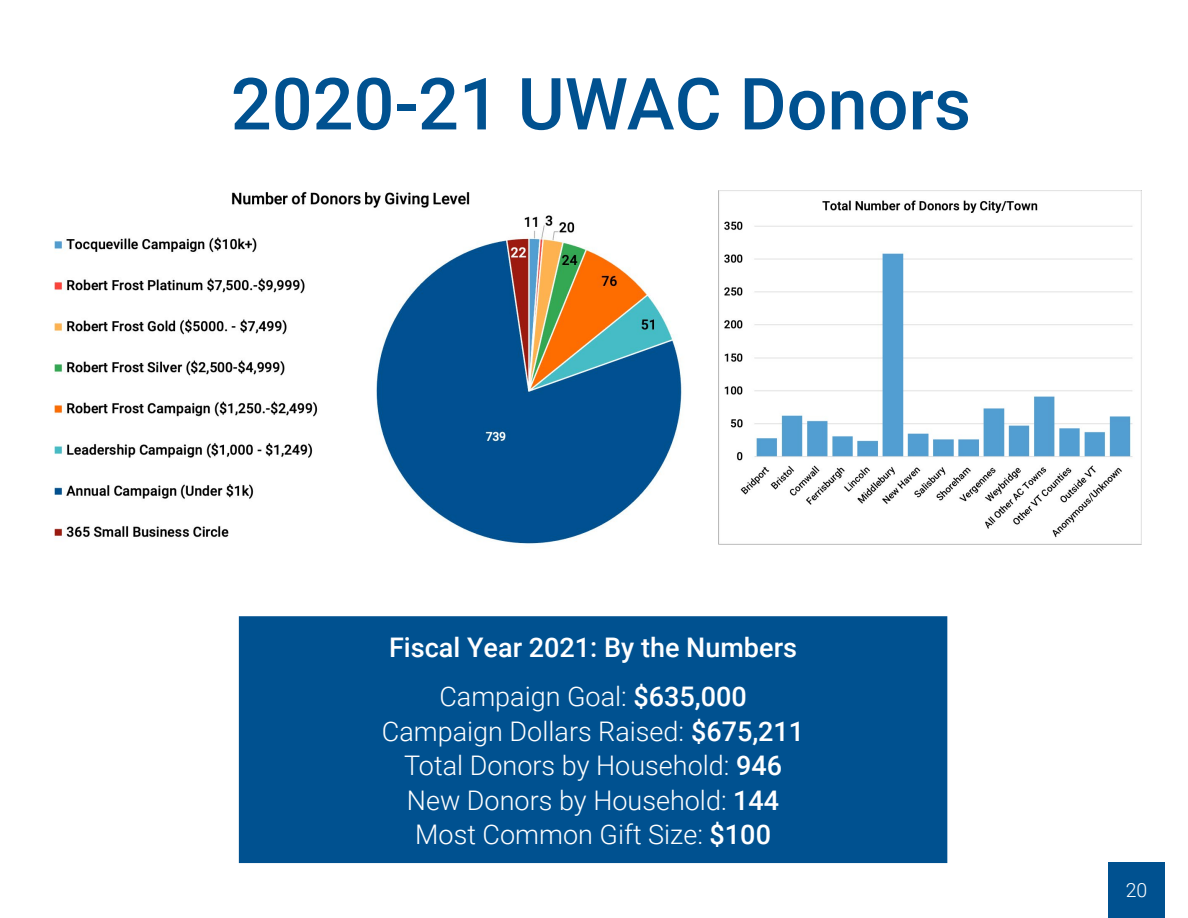
<style>
.page{position:relative;width:1188px;height:918px;background:#fff}
.page>*{position:absolute;margin:0;border:0;box-sizing:border-box;transform-origin:0 0}
.t1{font:500 72px "Roboto";color:#005190}
.t2{font:300 27px/34.5px "Roboto";color:#fff;text-align:center}
.t3{font:500 27px/49.5px "Roboto";color:#fff;text-align:center}
.t4{font:300 19.5px "Roboto";color:#fff}
.s1{font-weight:300}
.s2{font-weight:500}
</style>
<div class="page">
<div style="left:1108px;top:862px;width:57px;height:56px;background:#005190"></div>
<img style="left:54px;top:191px;width:628px;height:353px">
<img style="left:718px;top:190px;width:424px;height:355px">
<div style="left:245px;top:622px;width:696px;height:235px;background:#005190"></div>
<div style="left:239px;top:616px;width:708px;height:247px;border:12px solid #005190"></div>
<h1 class="t1" style="left:231px;top:53px;width:742px">2020-21 UWAC Donors</h1>
<p class="t3" style="left:389px;top:621px;width:409px">Fiscal Year 2021: By the Numbers<br><span class="s1">Campaign Goal:</span> $635,000</p>
<p class="t2" style="left:382px;top:713px;width:424px">Campaign Dollars Raised: <span class="s2">$675,211<br></span>Total Donors by Household: <span class="s2">946<br></span>New Donors by Household: <span class="s2">144<br></span>Most Common Gift Size: <span class="s2">$100</span></p>
<p class="t4" style="left:1126px;top:877px;width:23px">20</p>
</div>
